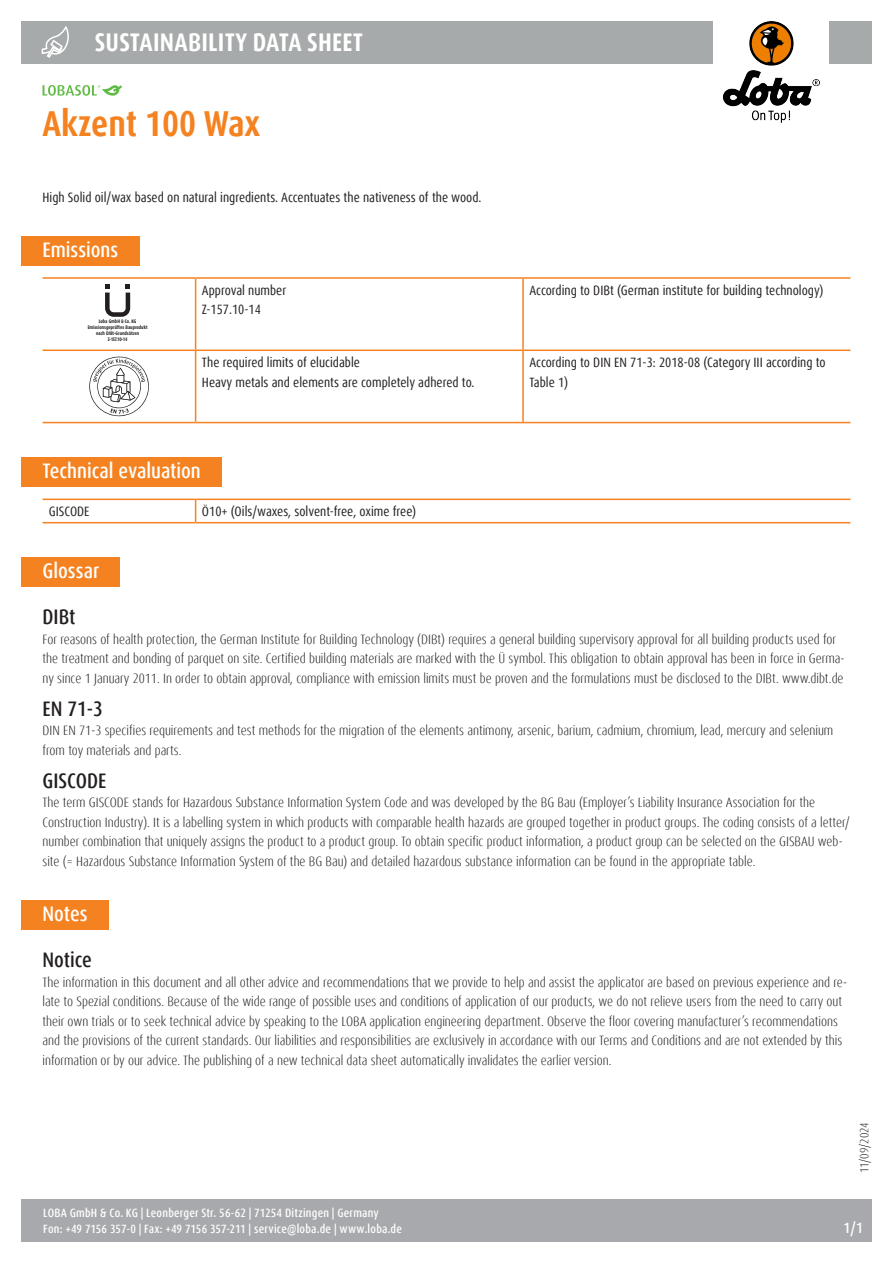
<style>
.page{position:relative;width:893px;height:1263px;background:#fff}
.page>*{position:absolute;margin:0;border:0;box-sizing:border-box;transform-origin:0 0}
.Name{font:700 condensed 36px "Dax OT";color:#f58220}
.t1{font:700 condensed 25.5px "Dax OT";letter-spacing:.01em;color:#fff}
.Titel{font:500 condensed 21px "Dax OT";color:#fff}
.Titel_Glossar{font:500 condensed 21px "Dax OT";color:#231f20}
.t2{font:500 condensed 15px "Dax OT";color:#fff}
.Text_Glossar{font:300 condensed 13.5px/19.5px "Dax OT";color:#231f20}
.Text{font:condensed 13.5px/19.5px "Dax OT";color:#231f20}
.t3{font:500 condensed 12px/16.5px "Dax OT";letter-spacing:.015em;color:#fff}
.t4{font:300 condensed 12px "Dax OT";letter-spacing:-.01em;color:#231f20}
.t5{font:700 5.1px/6px "Dax Pro";color:#231f20;text-align:center;scale:.82 1}
</style>
<div class="page">
<svg style="left:43px;top:85px;width:79px;height:11px"></svg>
<div style="left:21px;top:1199px;width:851px;height:43px;background:#a8a9ad"></div>
<div style="left:21px;top:21px;width:851px;height:43px;background:#a7aaaa"></div>
<svg style="left:41px;top:27px;width:28px;height:31px"></svg>
<img style="left:714px;top:21px;width:115px;height:102px">
<hr style="left:196px;top:349px;width:327px;height:2px;background:#f58220">
<hr style="left:523px;top:349px;width:327px;height:2px;background:#f58220">
<hr style="left:196px;top:422px;width:327px;height:1px;background:#f58220">
<hr style="left:523px;top:422px;width:327px;height:1px;background:#f58220">
<hr style="left:43px;top:277px;width:153px;height:2px;background:#f58220">
<hr style="left:196px;top:277px;width:327px;height:2px;background:#f58220">
<hr style="left:523px;top:277px;width:327px;height:2px;background:#f58220">
<hr style="left:522px;top:279px;width:2px;height:70px;background:#f58220">
<hr style="left:522px;top:351px;width:2px;height:71px;background:#f58220">
<hr style="left:195px;top:279px;width:1px;height:70px;background:#f58220">
<hr style="left:43px;top:349px;width:153px;height:2px;background:#f58220">
<hr style="left:195px;top:351px;width:1px;height:71px;background:#f58220">
<hr style="left:43px;top:422px;width:153px;height:1px;background:#f58220">
<div style="left:21px;top:236px;width:119px;height:29px;background:#f58220"></div>
<svg style="left:105px;top:284px;width:25px;height:33px"></svg>
<svg style="left:89px;top:357px;width:60px;height:59px"></svg>
<hr style="left:43px;top:522px;width:153px;height:1px;background:#f58220">
<hr style="left:196px;top:522px;width:654px;height:1px;background:#f58220">
<svg style="left:195px;top:500px;width:1px;height:22px"></svg>
<hr style="left:43px;top:499px;width:153px;height:1px;background:#f58220">
<hr style="left:196px;top:499px;width:654px;height:1px;background:#f58220">
<div style="left:21px;top:457px;width:201px;height:30px;background:#f58220"></div>
<div style="left:21px;top:557px;width:99px;height:30px;background:#f58220"></div>
<div style="left:21px;top:900px;width:88px;height:29px;background:#f58220"></div>
<h2 class="t1" style="left:95px;top:26px;width:270px">SUSTAINABILITY DATA SHEET</h2>
<p class="Name" style="left:43px;top:100px;width:219px">Akzent 100 Wax</p>
<p class="Text" style="left:43px;top:188px;width:440px">High Solid oil/wax based on natural ingredients. Accentuates the nativeness of the wood.</p>
<p class="Titel" style="left:43px;top:236px;width:77px">Emissions</p>
<p class="t5" style="left:88px;top:319px;width:74px">Loba GmbH &amp; Co. KG<br>Emissionsgeprüftes Bauprodukt nach DIBt-Grundsätzen<br>Z-157.10-14</p>
<p class="Text" style="left:202px;top:281px;width:86px">Approval number</p>
<p class="Text" style="left:202px;top:300px;width:60px">Z-157.10-14</p>
<p class="Text" style="left:202px;top:353px;width:160px">The required limits of elucidable</p>
<p class="Text" style="left:202px;top:372px;width:274px">Heavy metals and elements are completely adhered to.</p>
<p class="Titel" style="left:43px;top:457px;width:160px">Technical evaluation</p>
<p class="Text" style="left:49px;top:502px;width:42px">GISCODE</p>
<p class="Text" style="left:202px;top:502px;width:216px">Ö10+ (Oils/waxes, solvent-free, oxime free)</p>
<p class="Text" style="left:529px;top:281px;width:296px">According to DIBt (German institute for building technology)</p>
<p class="Text" style="left:529px;top:353px;width:298px">According to DIN EN 71-3: 2018-08 (Category III according to<br>Table 1)</p>
<p class="Titel" style="left:43px;top:557px;width:58px">Glossar</p>
<p class="Titel_Glossar" style="left:43px;top:604px;width:35px">DIBt</p>
<p class="Text_Glossar" style="left:43px;top:629px;width:804px">For reasons of health protection, the German Institute for Building Technology (DIBt) requires a general building supervisory approval for all building products used for the treatment and bonding of parquet on site. Certified building materials are marked with the Ü symbol. This obligation to obtain approval has been in force in Germa&shy;ny since 1 January 2011. In order to obtain approval, compliance with emission limits must be proven and the formulations must be disclosed to the DIBt. www.dibt.de</p>
<p class="Titel_Glossar" style="left:43px;top:695px;width:62px">EN 71-3</p>
<p class="Text_Glossar" style="left:43px;top:721px;width:792px">DIN EN 71-3 specifies requirements and test methods for the migration of the elements antimony, arsenic, barium, cadmium, chromium, lead, mercury and selenium from toy materials and parts.</p>
<p class="Titel_Glossar" style="left:43px;top:767px;width:65px">GISCODE</p>
<p class="Text_Glossar" style="left:43px;top:793px;width:809px">The term GISCODE stands for Hazardous Substance Information System Code and was developed by the BG Bau (Employer’s Liability Insurance Association for the Construction Industry). It is a labelling system in which products with comparable health hazards are grouped together in product groups. The coding consists of a letter/ number combination that uniquely assigns the product to a product group. To obtain specific product information, a product group can be selected on the GISBAU web&shy;site (= Hazardous Substance Information System of the BG Bau) and detailed hazardous substance information can be found in the appropriate table.</p>
<p class="Titel" style="left:43px;top:900px;width:47px">Notes</p>
<p class="Titel_Glossar" style="left:43px;top:947px;width:51px">Notice</p>
<p class="Text_Glossar" style="left:43px;top:973px;width:806px">The information in this document and all other advice and recommendations that we provide to help and assist the applicator are based on previous experience and re&shy;late to Spezial conditions. Because of the wide range of possible uses and conditions of application of our products, we do not relieve users from the need to carry out their own trials or to seek technical advice by speaking to the LOBA application engineering department. Observe the floor covering manufacturer’s recommendations and the provisions of the current standards. Our liabilities and responsibilities are exclusively in accordance with our Terms and Conditions and are not extended by this information or by our advice. The publishing of a new technical data sheet automatically invalidates the earlier version.</p>
<p class="t4" style="left:857px;top:1173px;width:52px;rotate:-90deg">11/09/2024</p>
<p class="t3" style="left:43px;top:1205px;width:360px">LOBA GmbH &amp; Co. KG | Leonberger Str. 56-62 | 71254 Ditzingen | Germany<br>Fon: +49 7156 357-0 | Fax: +49 7156 357-211 | service@loba.de | www.loba.de</p>
<p class="t2" style="left:843px;top:1218px;width:21px">1/1</p>
</div>
